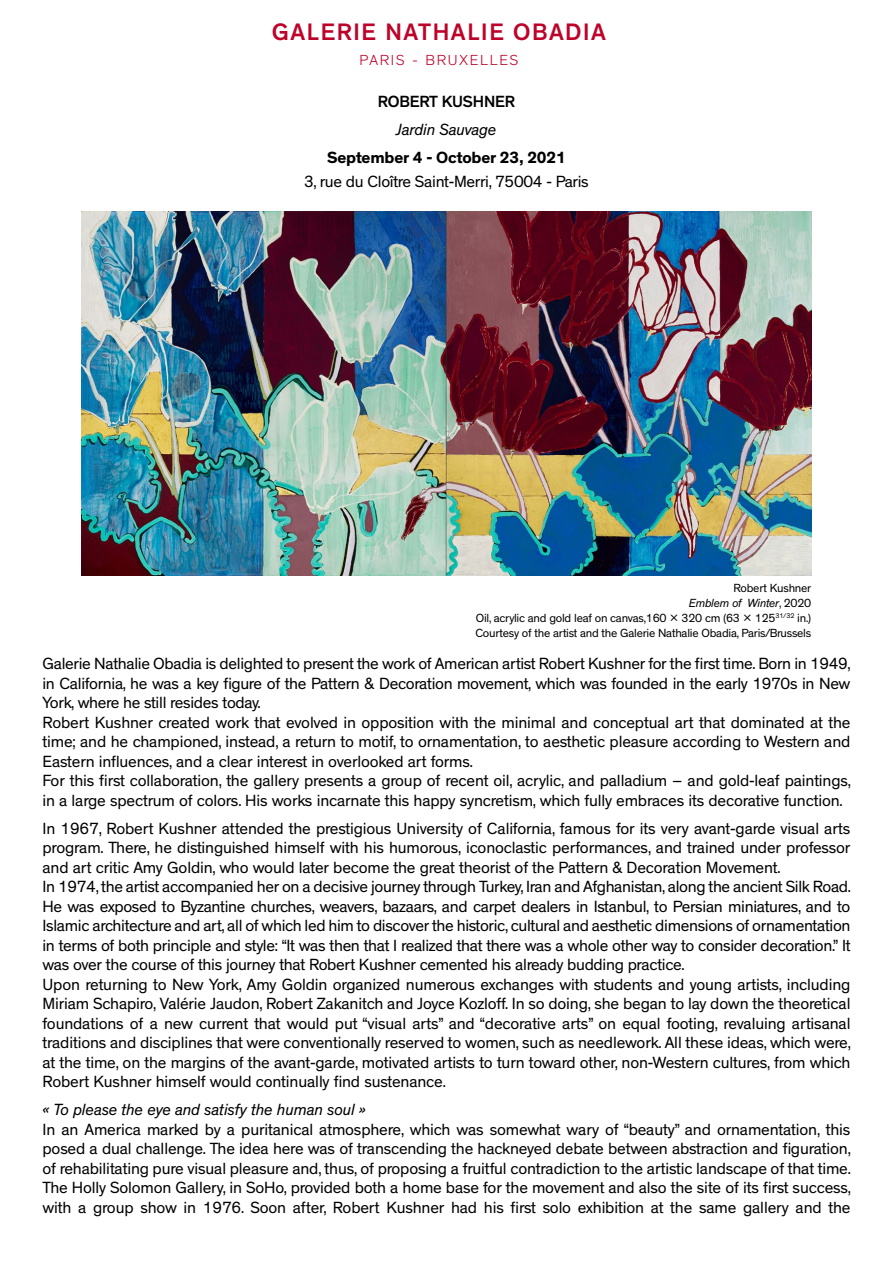
<style>
.page{position:relative;width:893px;height:1263px;background:#fff}
.page>*{position:absolute;margin:0;border:0;box-sizing:border-box;transform-origin:0 0}
.t1{font:500 24.3px "Theinhardt";letter-spacing:.07em;color:#bd032a}
.t2{font:16.5px/19.5px "Theinhardt";letter-spacing:-.01em;color:#000}
.t3{font:italic 16.5px "Theinhardt";letter-spacing:-.01em;color:#000}
.t4{font:700 16.5px "Theinhardt";letter-spacing:-.01em;color:#000}
.t5{font:500 16.5px "Theinhardt";letter-spacing:-.01em;color:#000}
.t6{font:300 14.85px "Theinhardt";letter-spacing:.12em;color:#bd032a}
.t7{font:12px/15px "Theinhardt";letter-spacing:-.02em;color:#000;text-align:right}
.s1{font-style:italic}
</style>
<div class="page">
<img style="left:82px;top:211px;width:729px;height:364px">
<h1 class="t1" style="left:272px;top:18px;width:335px">GALERIE NATHALIE OBADIA</h1>
<p class="t6" style="left:359px;top:51px;width:161px">PARIS - BRUXELLES</p>
<p class="t5" style="left:378px;top:92px;width:139px">ROBERT KUSHNER</p>
<p class="t3" style="left:396px;top:120px;width:102px">Jardin Sauvage</p>
<p class="t4" style="left:327px;top:148px;width:240px">September 4 - October 23, 2021</p>
<p class="t2" style="left:304px;top:172px;width:286px">3, rue du Cloître Saint-Merri, 75004 - Paris</p>
<p class="t7" style="left:475px;top:581px;width:337px">Robert Kushner<br><span class="s1">Emblem of Winter</span>, 2020<br>Oil, acrylic and gold leaf on canvas,160 x 320 cm (63 x 125<sup>31/32</sup> in.)<br>Courtesy of the artist and the Galerie Nathalie Obadia, Paris/Brussels</p>
<p class="t2" style="left:43px;top:654px;width:810px">Galerie Nathalie Obadia is delighted to present the work of American artist Robert Kushner for the first time. Born in 1949, in California, he was a key figure of the Pattern &amp; Decoration movement, which was founded in the early 1970s in New York, where he still resides today.<br>Robert Kushner created work that evolved in opposition with the minimal and conceptual art that dominated at the time; and he championed, instead, a return to motif, to ornamentation, to aesthetic pleasure according to Western and Eastern influences, and a clear interest in overlooked art forms.<br>For this first collaboration, the gallery presents a group of recent oil, acrylic, and palladium – and gold-leaf paintings, in a large spectrum of colors. His works incarnate this happy syncretism, which fully embraces its decorative function.</p>
<p class="t2" style="left:43px;top:819px;width:810px">In 1967, Robert Kushner attended the prestigious University of California, famous for its very avant-garde visual arts program. There, he distinguished himself with his humorous, iconoclastic performances, and trained under professor and art critic Amy Goldin, who would later become the great theorist of the Pattern &amp; Decoration Movement.<br>In 1974, the artist accompanied her on a decisive journey through Turkey, Iran and Afghanistan, along the ancient Silk Road.<br>He was exposed to Byzantine churches, weavers, bazaars, and carpet dealers in Istanbul, to Persian miniatures, and to Islamic architecture and art, all of which led him to discover the historic, cultural and aesthetic dimensions of ornamentation in terms of both principle and style: “It was then that I realized that there was a whole other way to consider decoration.” It was over the course of this journey that Robert Kushner cemented his already budding practice.<br>Upon returning to New York, Amy Goldin organized numerous exchanges with students and young artists, including Miriam Schapiro, Valérie Jaudon, Robert Zakanitch and Joyce Kozloff. In so doing, she began to lay down the theoretical foundations of a new current that would put “visual arts” and “decorative arts” on equal footing, revaluing artisanal traditions and disciplines that were conventionally reserved to women, such as needlework. All these ideas, which were, at the time, on the margins of the avant-garde, motivated artists to turn toward other, non-Western cultures, from which Robert Kushner himself would continually find sustenance.</p>
<p class="t3" style="left:43px;top:1100px;width:325px">« To please the eye and satisfy the human soul »</p>
<p class="t2" style="left:43px;top:1120px;width:810px;text-align:justify">In an America marked by a puritanical atmosphere, which was somewhat wary of “beauty” and ornamentation, this posed a dual challenge. The idea here was of transcending the hackneyed debate between abstraction and figuration, of rehabilitating pure visual pleasure and, thus, of proposing a fruitful contradiction to the artistic landscape of that time.<br>The Holly Solomon Gallery, in SoHo, provided both a home base for the movement and also the site of its first success, with a group show in 1976. Soon after, Robert Kushner had his first solo exhibition at the same gallery and the</p>
</div>
